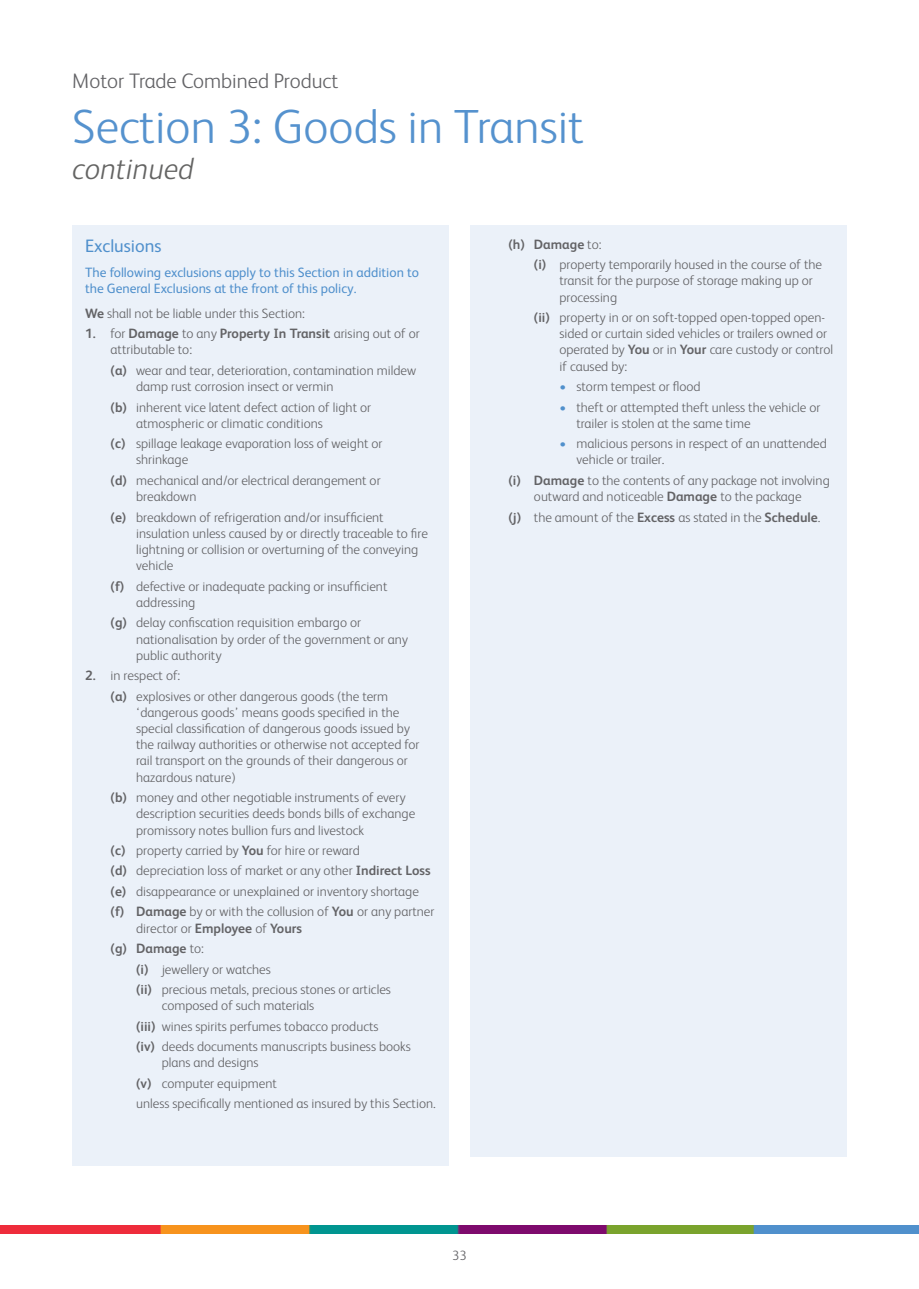
<style>
.page{position:relative;width:919px;height:1289px;background:#fff}
.page>*{position:absolute;margin:0;border:0;box-sizing:border-box;transform-origin:0 0}
.t1{font:300 48px "FS Albert";color:#5592ce}
.t2{font:italic 300 30px "FS Albert";color:#646463}
.t3{font:300 21px "FS Albert";color:#636366}
.t4{font:18px "FS Albert";color:#5090cc}
.t5{font:300 13.5px/16.2px "FS Albert";color:#636366}
.t6{font:13.5px/16.2px "FS Albert";color:#5090cc}
.t7{font:700 13.5px "FS Albert";color:#636366}
.s1{font-weight:700}
.s2{font-weight:300}
.s3{font-weight:700;color:#5090cc}
</style>
<div class="page">
<img style="left:0;top:1225px;width:918px;height:8px">
<div style="left:72px;top:225px;width:377px;height:940px;background:#ebf1f9"></div>
<div style="left:470px;top:225px;width:376px;height:932px;background:#ebf1f9"></div>
<h3 class="t3" style="left:72px;top:67px;width:267px">Motor Trade Combined Product</h3>
<p class="t1" style="left:72px;top:95px;width:513px">Section 3: Goods in Transit</p>
<p class="t2" style="left:72px;top:149px;width:123px">continued</p>
<p class="t4" style="left:85px;top:234px;width:78px">Exclusions</p>
<p class="t6" style="left:85px;top:263px;width:335px">The following exclusions apply to this Section in addition to the General Exclusions at the front of this policy.</p>
<p class="t5" style="left:85px;top:304px;width:221px"><span class="s1">We</span> shall not be liable under this Section:</p>
<p class="t5" style="left:111px;top:325px;width:311px;text-indent:-26px"><span class="s1">1.</span> for <span class="s1">Damage</span> to any <span class="s1">Property In Transit</span> arising out of or attributable to:</p>
<p class="t5" style="left:136px;top:361px;width:281px;text-indent:-26px"><span class="s1">(a)</span> wear and tear, deterioration, contamination mildew damp rust corrosion insect or vermin</p>
<p class="t5" style="left:136px;top:398px;width:236px;text-indent:-26px"><span class="s1">(b)</span> inherent vice latent defect action of light or atmospheric or climatic conditions</p>
<p class="t5" style="left:136px;top:435px;width:248px;text-indent:-26px"><span class="s1">(c)</span> spillage leakage evaporation loss of weight or shrinkage</p>
<p class="t5" style="left:136px;top:471px;width:246px;text-indent:-26px"><span class="s1">(d)</span> mechanical and/or electrical derangement or breakdown</p>
<p class="t5" style="left:136px;top:508px;width:293px;text-indent:-26px"><span class="s1">(e)</span> breakdown of refrigeration and/or insufficient insulation unless caused by or directly traceable to fire lightning or collision or overturning of the conveying vehicle</p>
<p class="t5" style="left:136px;top:577px;width:253px;text-indent:-26px"><span class="s1">(f)</span> defective or inadequate packing or insufficient addressing</p>
<p class="t5" style="left:136px;top:614px;width:273px;text-indent:-26px"><span class="s1">(g)</span> delay confiscation requisition embargo or nationalisation by order of the government or any public authority</p>
<p class="t5" style="left:85px;top:666px;width:97px"><span class="s1">2.</span> in respect of:</p>
<p class="t5" style="left:136px;top:687px;width:285px;text-indent:-26px"><span class="s1">(a)</span> explosives or other dangerous goods (the term ‘dangerous goods’ means goods specified in the special classification of dangerous goods issued by the railway authorities or otherwise not accepted for rail transport on the grounds of their dangerous or hazardous nature)</p>
<p class="t5" style="left:136px;top:788px;width:280px;text-indent:-26px"><span class="s1">(b)</span> money and other negotiable instruments of every description securities deeds bonds bills of exchange promissory notes bullion furs and livestock</p>
<p class="t5" style="left:111px;top:841px;width:251px"><span class="s1">(c)</span> property carried by <span class="s1">You</span> for hire or reward</p>
<p class="t5" style="left:111px;top:862px;width:321px"><span class="s1">(d)</span> depreciation loss of market or any other <span class="s1">Indirect Loss</span></p>
<p class="t5" style="left:111px;top:882px;width:310px"><span class="s1">(e)</span> disappearance or unexplained or inventory shortage</p>
<p class="t5" style="left:136px;top:903px;width:300px;text-indent:-26px"><span class="s1">(f) Damage</span> by or with the collusion of <span class="s1">You</span> or any partner director or <span class="s1">Employee</span> of <span class="s1">Yours</span></p>
<p class="t7" style="left:111px;top:939px;width:95px">(g) Damage <span class="s2">to:</span></p>
<p class="t5" style="left:136px;top:960px;width:136px"><span class="s1">(i)</span> jewellery or watches</p>
<p class="t5" style="left:162px;top:980px;width:231px;text-indent:-26px"><span class="s1">(ii)</span> precious metals, precious stones or articles composed of such materials</p>
<p class="t5" style="left:136px;top:1017px;width:244px"><span class="s1">(iii)</span> wines spirits perfumes tobacco products</p>
<p class="t5" style="left:162px;top:1037px;width:251px;text-indent:-26px"><span class="s1">(iv)</span> deeds documents manuscripts business books plans and designs</p>
<p class="t5" style="left:136px;top:1074px;width:142px"><span class="s1">(v)</span> computer equipment</p>
<p class="t5" style="left:136px;top:1094px;width:301px">unless specifically mentioned as insured by this Section.</p>
<p class="t7" style="left:508px;top:235px;width:95px">(h) Damage <span class="s2">to:</span></p>
<p class="t5" style="left:559px;top:256px;width:264px;text-indent:-26px"><span class="s1">(i)</span> property temporarily housed in the course of the transit for the purpose of storage making up or processing</p>
<p class="t5" style="left:559px;top:308px;width:275px;text-indent:-26px"><span class="s1">(ii)</span> property in or on soft-topped open-topped open&shy;sided or curtain sided vehicles or trailers owned or operated by <span class="s1">You</span> or in <span class="s1">Your</span> care custody or control if caused by:</p>
<p class="t5" style="left:559px;top:378px;width:143px"><span class="s3">•</span> storm tempest or flood</p>
<p class="t5" style="left:576px;top:398px;width:245px;text-indent:-17px"><span class="s3">•</span> theft or attempted theft unless the vehicle or trailer is stolen at the same time</p>
<p class="t5" style="left:576px;top:435px;width:252px;text-indent:-17px"><span class="s3">•</span> malicious persons in respect of an unattended vehicle or trailer.</p>
<p class="t5" style="left:508px;top:471px;width:323px;text-align:center"><span class="s1">(i) Damage</span> to the contents of any package not involving outward and noticeable <span class="s1">Damage</span> to the package</p>
<p class="t5" style="left:508px;top:508px;width:313px"><span class="s1">(j)</span> the amount of the <span class="s1">Excess</span> as stated in the <span class="s1">Schedule</span>.</p>
<p class="t5" style="left:452px;top:1246px;width:16px">33</p>
</div>
